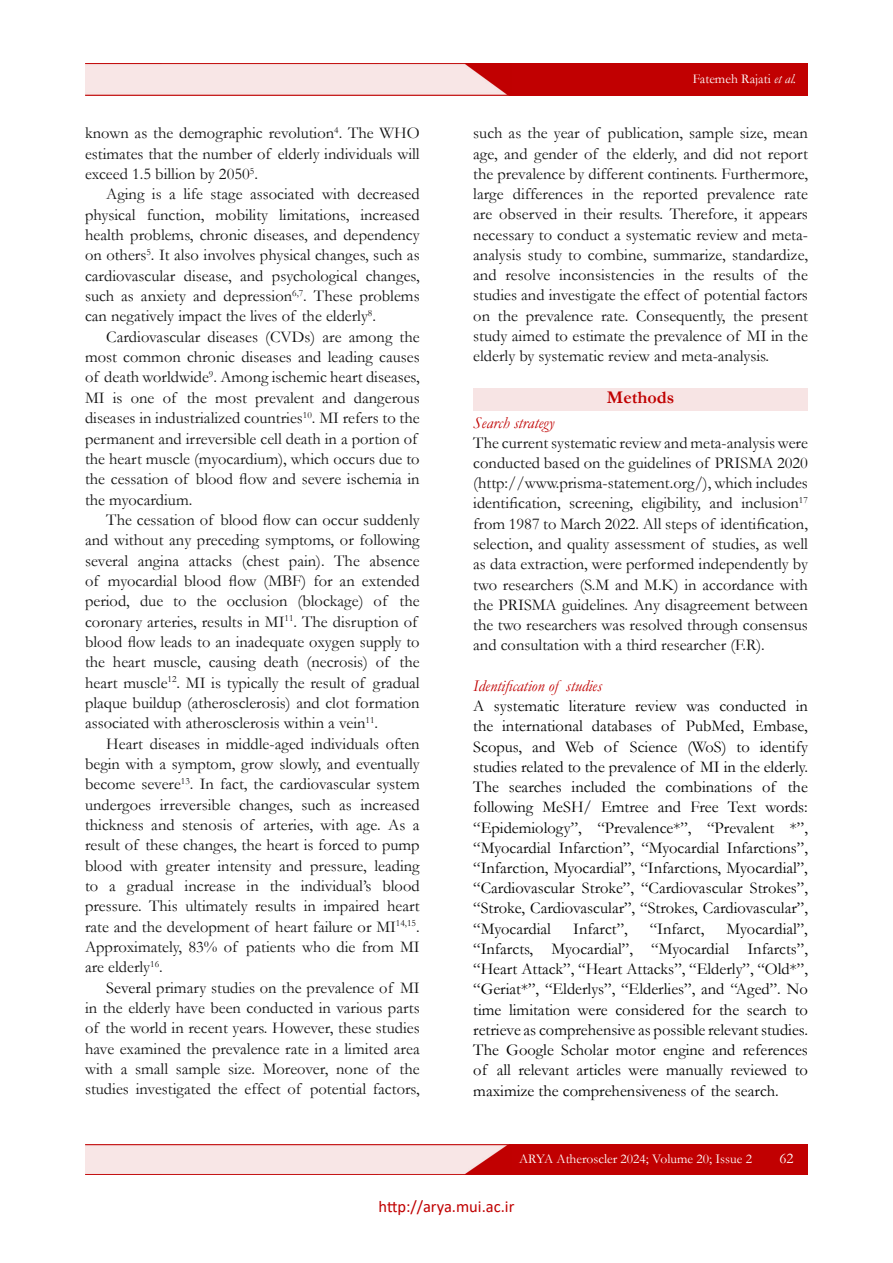
<style>
.page{position:relative;width:893px;height:1263px;background:#fff}
.page>*{position:absolute;margin:0;border:0;box-sizing:border-box;transform-origin:0 0}
.t1{font:700 18px "Garamond";color:#c00000}
.t2{font:16.5px/20.4px "Garamond";color:#111;text-align:justify}
.t3{font:16.5px/20.2px "Garamond";color:#000;text-align:justify}
.t4{font:italic 16.5px "Garamond";color:#c00000}
.t5{font:16.5px "Calibri";color:#c00000}
.t6{font:15px "Garamond";color:#fff}
.t7{font:13.5px "Garamond";color:#fff}
.s1{color:#000}
.s2{font-style:italic}
</style>
<div class="page">
<img style="left:85px;top:1144px;width:723px;height:30px">
<img style="left:85px;top:64px;width:723px;height:31px">
<div style="left:473px;top:388px;width:335px;height:23px;background:#f7e4e4"></div>
<p class="t2" style="left:85px;top:123px;width:336px">known as the demographic revolution<sup>4</sup>. The WHO estimates that the number of elderly individuals will exceed 1.5 billion by 2050<sup>5</sup>.</p>
<p class="t2" style="left:85px;top:184px;width:336px;text-indent:21px">Aging is a life stage associated with decreased physical function, mobility limitations, increased health problems, chronic diseases, and dependency on others<sup>5</sup>. It also involves physical changes, such as cardiovascular disease, and psychological changes, such as anxiety and depression<sup>6,7</sup>. These problems can negatively impact the lives of the elderly<sup>8</sup>.</p>
<p class="t2" style="left:85px;top:326px;width:336px;text-align:left;text-indent:21px">Cardiovascular diseases (CVDs) are among the most common chronic diseases and leading causes of death worldwide<sup>9</sup>. Among ischemic heart diseases, MI is one of the most prevalent and dangerous diseases in industrialized countries<sup>10</sup>. MI refers to the permanent and irreversible cell death in a portion of the heart muscle (myocardium), which occurs due to the cessation of blood flow and severe ischemia in the myocardium.</p>
<p class="t2" style="left:85px;top:509px;width:336px;text-align:left;text-indent:21px">The cessation of blood flow can occur suddenly and without any preceding symptoms, or following several angina attacks (chest pain). The absence of myocardial blood flow (MBF) for an extended period, due to the occlusion (blockage) of the coronary arteries, results in MI<sup>11</sup>. The disruption of blood flow leads to an inadequate oxygen supply to the heart muscle, causing death (necrosis) of the heart muscle<sup>12</sup>. MI is typically the result of gradual plaque buildup (atherosclerosis) and clot formation associated with atherosclerosis within a vein<sup>11</sup>.</p>
<p class="t2" style="left:85px;top:733px;width:336px;text-indent:21px">Heart diseases in middle-aged individuals often begin with a symptom, grow slowly, and eventually become severe<sup>13</sup>. In fact, the cardiovascular system undergoes irreversible changes, such as increased thickness and stenosis of arteries, with age. As a result of these changes, the heart is forced to pump blood with greater intensity and pressure, leading to a gradual increase in the individual’s blood pressure. This ultimately results in impaired heart rate and the development of heart failure or MI<sup>14,15</sup>.<br>Approximately, 83% of patients who die from MI are elderly<sup>16</sup>.</p>
<p class="t2" style="left:85px;top:977px;width:336px;text-indent:21px"><span class="s1">Several</span> primary studies on the prevalence of MI in the elderly have been conducted in various parts of the world in recent years. However, these studies have examined the prevalence rate in a limited area with a small sample size. Moreover, none of the studies investigated the effect of potential factors,</p>
<p class="t7" style="left:693px;top:70px;width:105px">Fatemeh Rajati <span class="s2">et al.</span></p>
<p class="t2" style="left:473px;top:123px;width:336px">such as the year of publication, sample size, mean age, and gender of the elderly, and did not report the prevalence by different continents. Furthermore, large differences in the reported prevalence rate are observed in their results. Therefore, it appears necessary to conduct a systematic review and meta&shy;analysis study to combine, summarize, standardize, and resolve inconsistencies in the results of the studies and investigate the effect of potential factors on the prevalence rate. Consequently, the present study aimed to estimate the prevalence of MI in the elderly by systematic review and meta-analysis.</p>
<p class="t1" style="left:607px;top:385px;width:69px">Methods</p>
<p class="t4" style="left:473px;top:411px;width:83px">Search strategy</p>
<p class="t2" style="left:473px;top:432px;width:336px">The current systematic review and meta-analysis were conducted based on the guidelines of PRISMA 2020 (http://www.prisma-statement.org/), which includes identification, screening, eligibility, and inclusion<sup>17 </sup>from 1987 to March 2022. All steps of identification, selection, and quality assessment of studies, as well as data extraction, were performed independently by two researchers (S.M and M.K) in accordance with the PRISMA guidelines. Any disagreement between the two researchers was resolved through consensus and consultation with a third researcher (F.R).</p>
<p class="t4" style="left:473px;top:674px;width:130px">Identification of studies</p>
<p class="t3" style="left:473px;top:695px;width:336px">A systematic literature review was conducted in the international databases of PubMed, Embase, Scopus, and Web of Science (WoS) to identify studies related to the prevalence of MI in the elderly.<br>The searches included the combinations of the following MeSH/ Emtree and Free Text words: “Epidemiology”, “Prevalence*”, “Prevalent *”, “Myocardial Infarction”, “Myocardial Infarctions”, “Infarction, Myocardial”, “Infarctions, Myocardial”, “Cardiovascular Stroke”, “Cardiovascular Strokes”, “Stroke, Cardiovascular”, “Strokes, Cardiovascular”, “Myocardial</p>
<p class="t3" style="left:473px;top:918px;width:336px;text-indent:253px">Myocardial”, “Infarcts, Myocardial”, “Myocardial Infarcts”, “Heart Attack”, “Heart Attacks”, “Elderly”, “Old*”, “Geriat*”, “Elderlys”, “Elderlies”, and “Aged”. No time limitation were considered for the search to retrieve as comprehensive as possible relevant studies.<br>The Google Scholar motor engine and references of all relevant articles were manually reviewed to maximize the comprehensiveness of the search.</p>
<p class="t3" style="left:573px;top:918px;width:56px">Infarct”,</p>
<p class="t3" style="left:650px;top:918px;width:56px">“Infarct,</p>
<p class="t7" style="left:519px;top:1150px;width:234px">ARYA Atheroscler 2024; Volume 20; Issue 2</p>
<p class="t6" style="left:779px;top:1148px;width:16px">62</p>
<p class="t5" style="left:379px;top:1195px;width:137px">http://arya.mui.ac.ir</p>
</div>
